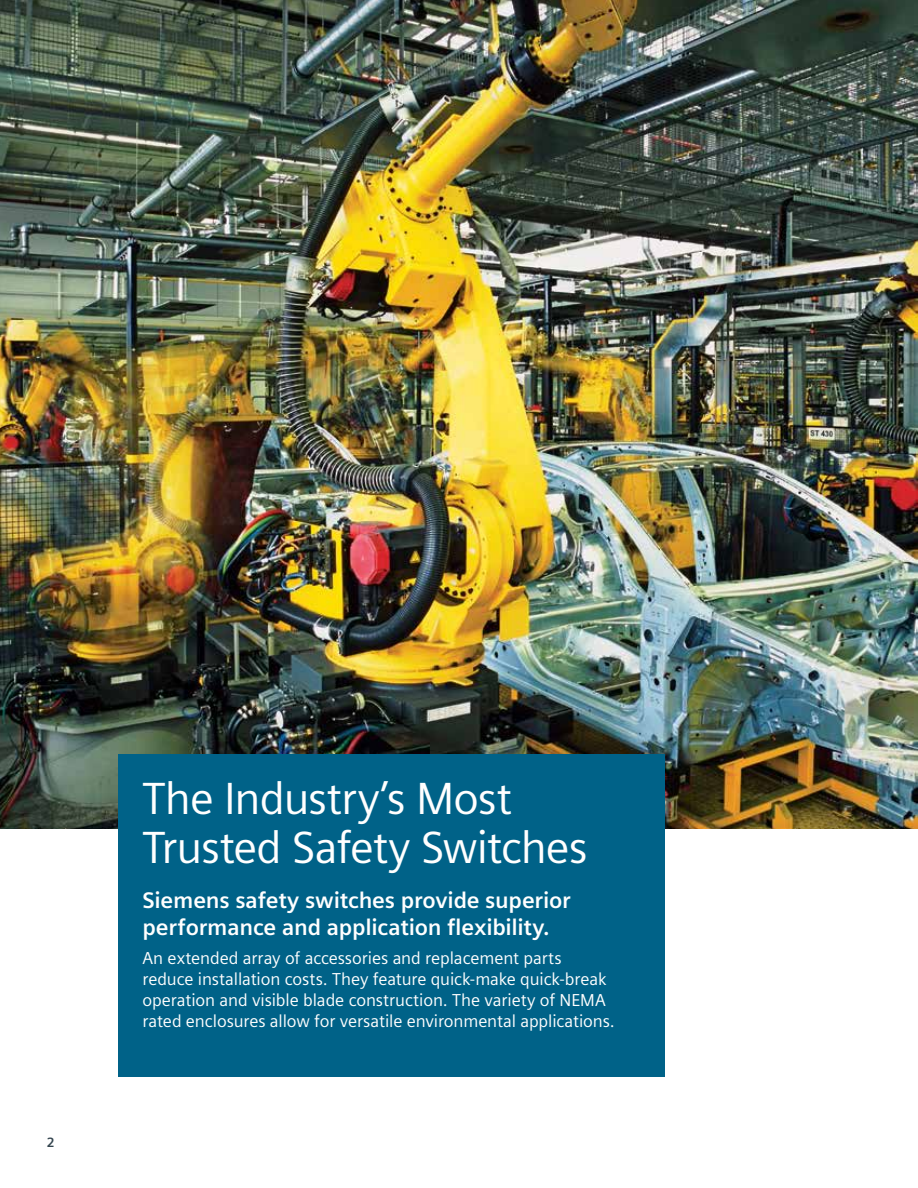
<style>
.page{position:relative;width:918px;height:1188px;background:#fff}
.page>*{position:absolute;margin:0;border:0;box-sizing:border-box;transform-origin:0 0}
.t1{font:45px/49.5px "Siemens Sans OT";letter-spacing:-.02em;color:#fff}
.t2{font:700 22.5px/27px "Siemens Sans OT";letter-spacing:-.01em;color:#fff}
.t3{font:17.25px/20.7px "Siemens Sans OT";letter-spacing:-.005em;color:#fff}
.t4{font:700 13.5px "Siemens Sans OT";color:#34454f}
</style>
<div class="page">
<img style="left:0;top:0;width:918px;height:829px">
<div style="left:118px;top:754px;width:547px;height:322px;background:#006288"></div>
<p class="t4" style="left:47px;top:1135px;width:9px">2</p>
<h1 class="t1" style="left:142px;top:774px;width:447px">The Industry’s Most<br>Trusted Safety Switches</h1>
<h2 class="t2" style="left:142px;top:887px;width:430px">Siemens safety switches provide superior performance and application flexibility.</h2>
<p class="t3" style="left:142px;top:948px;width:474px">An extended array of accessories and replacement parts reduce installation costs. They feature quick-make quick-break operation and visible blade construction. The variety of NEMA rated enclosures allow for versatile environmental applications.</p>
</div>
